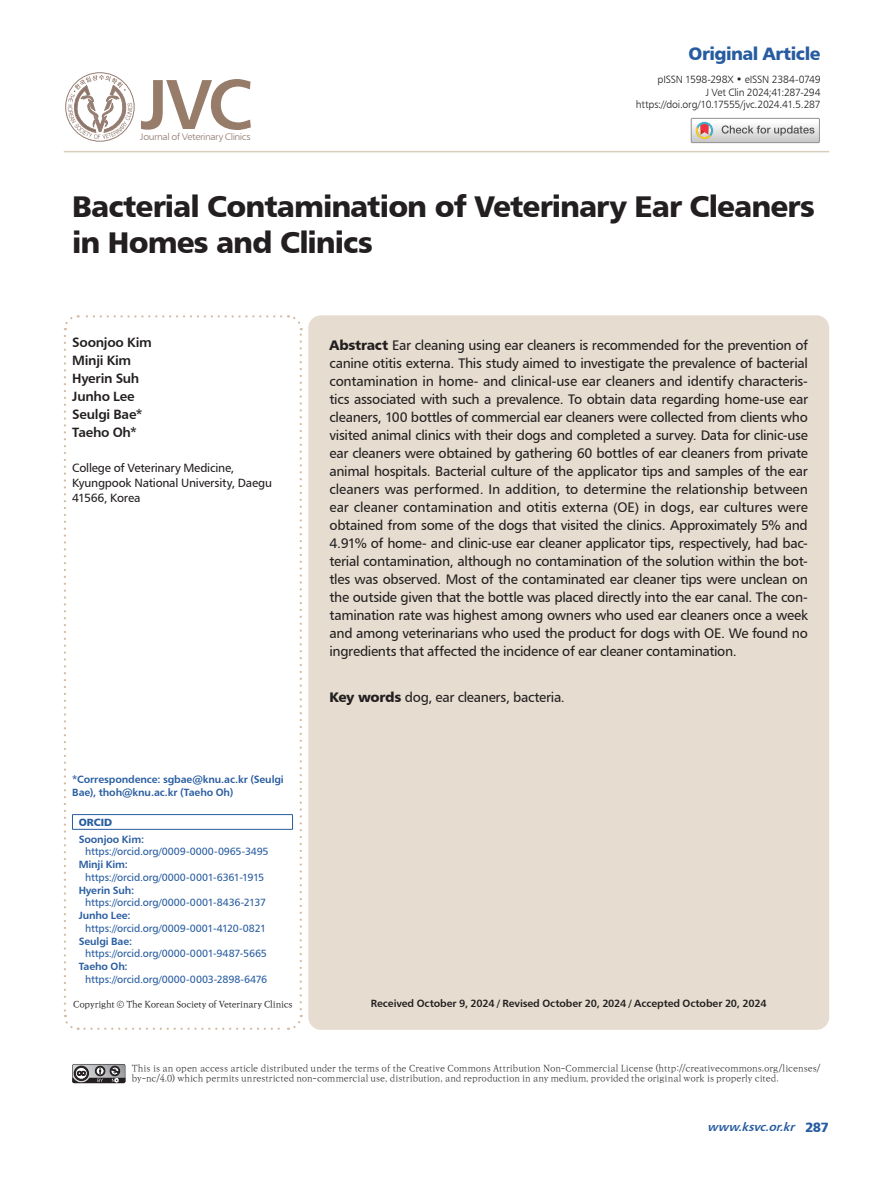
<style>
.page{position:relative;width:893px;height:1191px;background:#fff}
.page>*{position:absolute;margin:0;border:0;box-sizing:border-box;transform-origin:0 0}
.t1{font:70.5px "Humanist 777 BT Bold B";color:#977c6a}
.t2{font:30px/36px "Humanist 777 BT Black B";letter-spacing:-.03em;color:#231f20}
.t3{font:18px "Humanist 777 BT Black B";letter-spacing:-.03em;color:#275ca0}
.t4{font:13.8px/18px "Humanist 777 BT Roman B";letter-spacing:-.025em;color:#231f20;text-align:justify}
.t5{font:13.5px/18px "Humanist 777 BT Bold B";letter-spacing:-.02em;color:#231f20}
.t6{font:12px/15px "Humanist 777 BT Roman B";letter-spacing:-.02em;color:#231f20}
.t7{font:italic 12px "Humanist 777 BT Bold B";color:#275ca0}
.t8{font:10.5px "Humanist 777 BT Roman B";letter-spacing:-.015em;color:#275ca0}
.t9{font:10.5px/12.8px "Humanist 777 BT Bold B";letter-spacing:-.01em;color:#275ca0}
.t10{font:10.5px/12.6px "Humanist 777 BT Light B";letter-spacing:-.02em;color:#231f20;text-align:right}
.t11{font:10.5px "Humanist 777 BT Bold B";letter-spacing:-.01em;color:#231f20}
.t12{font:9.45px "Humanist 777 BT Light B";letter-spacing:-.045em;color:#917a70;scale:1.11 1}
.t13{font:9px/10.8px "Ko Pub World Batang PL";letter-spacing:.005em;color:#231f20}
.t14{font:9px "Ko Pub World Batang PM";letter-spacing:-.02em;color:#231f20}
.s1{font-family:"Humanist 777 BT Black B"}
.s2{font-family:"Humanist 777 BT Black B";font-style:normal;font-size:13.5px}
</style>
<div class="page">
<hr style="left:64px;top:151px;width:765px;height:1px;background:#d9cdbd">
<svg style="left:72px;top:1064px;width:53px;height:19px"></svg>
<div style="left:65px;top:72px;width:69px;height:69px;border:1px solid #957d72;border-radius:50%"></div>
<svg style="left:68px;top:75px;width:64px;height:64px"></svg>
<div style="left:308px;top:315px;width:521px;height:714px;background:#e6ddd0;border-radius:13px"></div>
<svg style="left:63px;top:315px;width:240px;height:715px"></svg>
<hr style="left:72px;top:829px;width:221px;height:1px;background:#275ca0">
<svg style="left:691px;top:118px;width:128px;height:25px"></svg>
<h1 class="t1" style="left:140px;top:60px;width:114px">JVC</h1>
<p class="t12" style="left:140px;top:131px;width:101px">Journal of Veterinary Clinics</p>
<p class="t3" style="left:689px;top:42px;width:134px">Original Article</p>
<p class="t10" style="left:636px;top:73px;width:186px">pISSN 1598-298X • eISSN 2384-0749<br>J Vet Clin 2024;41:287-294 https://doi.org/10.17555/jvc.2024.41.5.287</p>
<p class="t2" style="left:72px;top:187px;width:744px">Bacterial Contamination of Veterinary Ear Cleaners in Homes and Clinics</p>
<p class="t5" style="left:72px;top:333px;width:81px">Soonjoo Kim<br>Minji Kim<br>Hyerin Suh<br>Junho Lee<br>Seulgi Bae*<br>Taeho Oh*</p>
<p class="t6" style="left:72px;top:460px;width:201px">College of Veterinary Medicine,<br>Kyungpook National University, Daegu<br>41566, Korea</p>
<p class="t9" style="left:72px;top:772px;width:213px">*Correspondence: sgbae@knu.ac.kr (Seulgi<br>Bae), thoh@knu.ac.kr (Taeho Oh)</p>
<p class="t9" style="left:79px;top:813px;width:67px;line-height:17.1px"><span class="s1">ORCID<br></span>Soonjoo Kim:</p>
<p class="t8" style="left:85px;top:845px;width:185px">https://orcid.org/0009-0000-0965-3495</p>
<p class="t9" style="left:79px;top:858px;width:51px">Minji Kim:</p>
<p class="t8" style="left:85px;top:870px;width:181px">https://orcid.org/0000-0001-6361-1915</p>
<p class="t9" style="left:79px;top:883px;width:57px">Hyerin Suh:</p>
<p class="t8" style="left:85px;top:896px;width:183px">https://orcid.org/0000-0001-8436-2137</p>
<p class="t9" style="left:79px;top:909px;width:53px">Junho Lee:</p>
<p class="t8" style="left:85px;top:921px;width:183px">https://orcid.org/0009-0001-4120-0821</p>
<p class="t9" style="left:79px;top:934px;width:55px">Seulgi Bae:</p>
<p class="t8" style="left:85px;top:947px;width:183px">https://orcid.org/0000-0001-9487-5665</p>
<p class="t9" style="left:79px;top:960px;width:51px">Taeho Oh:</p>
<p class="t8" style="left:85px;top:972px;width:184px">https://orcid.org/0000-0003-2898-6476</p>
<p class="t14" style="left:73px;top:997px;width:221px">Copyright © The Korean Society of Veterinary Clinics</p>
<p class="t4" style="left:330px;top:336px;width:480px"><span class="s1">Abstract</span> Ear cleaning using ear cleaners is recommended for the prevention of canine otitis externa. This study aimed to investigate the prevalence of bacterial contamination in home- and clinical-use ear cleaners and identify characteris&shy;tics associated with such a prevalence. To obtain data regarding home-use ear cleaners, 100 bottles of commercial ear cleaners were collected from clients who visited animal clinics with their dogs and completed a survey. Data for clinic-use ear cleaners were obtained by gathering 60 bottles of ear cleaners from private animal hospitals. Bacterial culture of the applicator tips and samples of the ear cleaners was performed. In addition, to determine the relationship between ear cleaner contamination and otitis externa (OE) in dogs, ear cultures were obtained from some of the dogs that visited the clinics. Approximately 5% and 4.91% of home- and clinic-use ear cleaner applicator tips, respectively, had bac&shy;terial contamination, although no contamination of the solution within the bot&shy;tles was observed. Most of the contaminated ear cleaner tips were unclean on the outside given that the bottle was placed directly into the ear canal. The con&shy;tamination rate was highest among owners who used ear cleaners once a week and among veterinarians who used the product for dogs with OE. We found no ingredients that affected the incidence of ear cleaner contamination.</p>
<p class="t4" style="left:330px;top:687px;width:237px"><span class="s1">Key words</span> dog, ear cleaners, bacteria.</p>
<p class="t11" style="left:371px;top:996px;width:397px">Received October 9, 2024 / Revised October 20, 2024 / Accepted October 20, 2024</p>
<p class="t13" style="left:132px;top:1062px;width:690px">This is an open access article distributed under the terms of the Creative Commons Attribution Non-Commercial License (http://creativecommons.org/licenses/ by-nc/4.0) which permits unrestricted non-commercial use, distribution, and reproduction in any medium, provided the original work is properly cited.</p>
<p class="t7" style="left:707px;top:1119px;width:123px">www.ksvc.or.kr <span class="s2">2 8 7</span></p>
</div>
